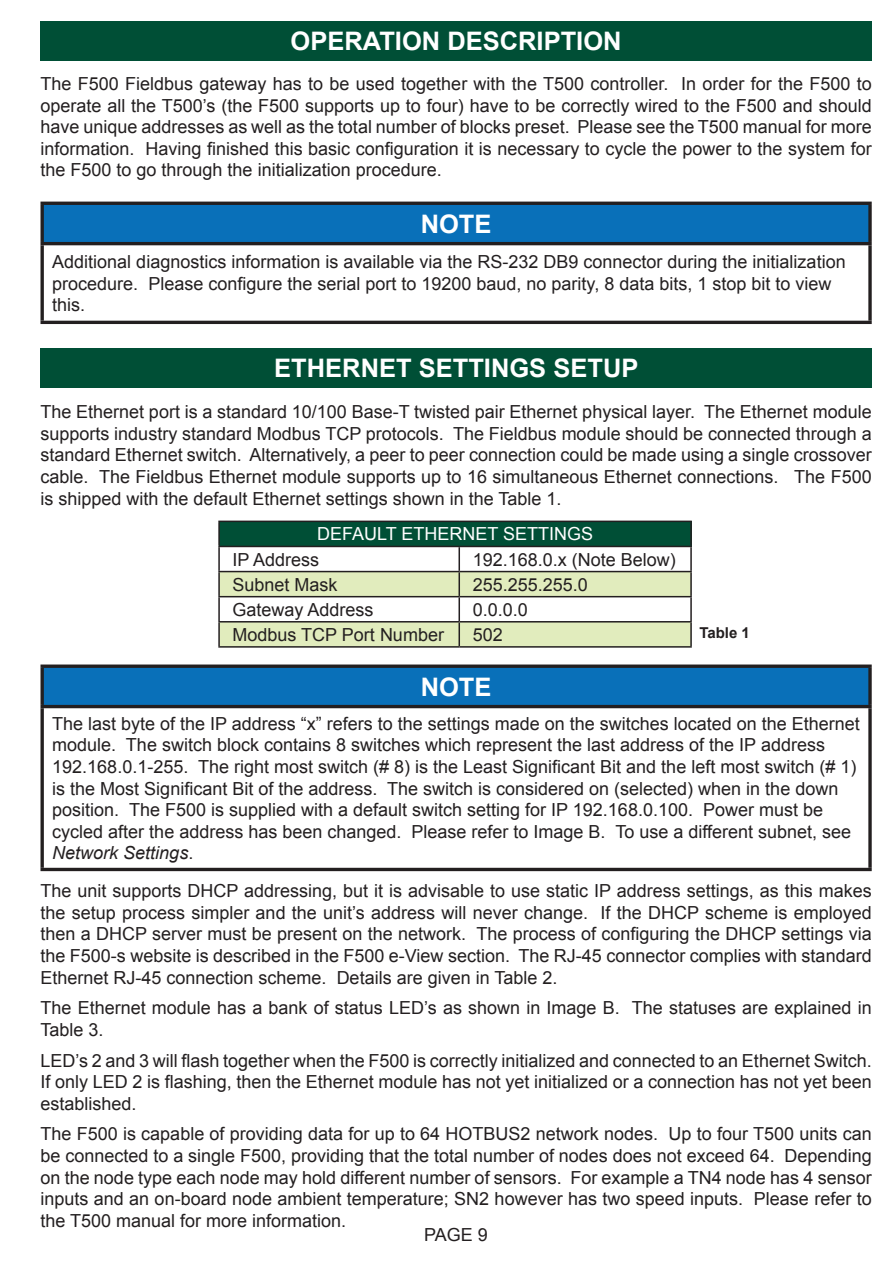
<style>
.page{position:relative;width:893px;height:1263px;background:#fff}
.page>*{position:absolute;margin:0;border:0;box-sizing:border-box;transform-origin:0 0}
.t1{font:700 25.5px "Arial";color:#fff}
.t2{font:18px/21.6px "Arial";color:#231f20;text-align:justify}
.t3{font:18px "Arial";color:#fff}
.t4{font:700 15px "Arial";color:#231f20}
.s1{font-style:italic}
</style>
<div class="page">
<div style="left:40px;top:21px;width:832px;height:40px;background:#004f36"></div>
<div style="left:42px;top:203px;width:828px;height:41px;background:#0970b9"></div>
<hr style="left:40px;top:202px;width:832px;height:3px;background:#231f20">
<hr style="left:41px;top:205px;width:3px;height:37px;background:#231f20">
<svg style="left:868px;top:205px;width:4px;height:37px"></svg>
<hr style="left:40px;top:242px;width:832px;height:3px;background:#231f20">
<hr style="left:41px;top:245px;width:3px;height:76px;background:#231f20">
<svg style="left:868px;top:245px;width:4px;height:76px"></svg>
<hr style="left:40px;top:321px;width:832px;height:3px;background:#231f20">
<div style="left:42px;top:666px;width:828px;height:40px;background:#0970b9"></div>
<svg style="left:40px;top:664px;width:832px;height:4px;background:#3f3e41"></svg>
<hr style="left:41px;top:668px;width:3px;height:37px;background:#231f20">
<svg style="left:868px;top:668px;width:4px;height:37px"></svg>
<hr style="left:40px;top:705px;width:832px;height:3px;background:#231f20">
<hr style="left:41px;top:708px;width:3px;height:160px;background:#231f20">
<svg style="left:868px;top:708px;width:4px;height:160px"></svg>
<hr style="left:40px;top:868px;width:832px;height:3px;background:#231f20">
<div style="left:219px;top:521px;width:472px;height:25px;background:#004f36"></div>
<svg style="left:220px;top:572px;width:470px;height:74px"></svg>
<hr style="left:218px;top:521px;width:241px;height:1px;background:#231f20">
<hr style="left:218px;top:522px;width:2px;height:24px;background:#231f20">
<hr style="left:459px;top:521px;width:233px;height:1px;background:#231f20">
<hr style="left:690px;top:522px;width:2px;height:24px;background:#231f20">
<hr style="left:218px;top:546px;width:241px;height:1px;background:#231f20">
<hr style="left:218px;top:547px;width:2px;height:24px;background:#231f20">
<hr style="left:459px;top:546px;width:233px;height:1px;background:#231f20">
<hr style="left:458px;top:547px;width:2px;height:24px;background:#231f20">
<hr style="left:690px;top:547px;width:2px;height:24px;background:#231f20">
<hr style="left:218px;top:571px;width:241px;height:1px;background:#231f20">
<hr style="left:218px;top:572px;width:2px;height:24px;background:#231f20">
<hr style="left:459px;top:571px;width:233px;height:1px;background:#231f20">
<hr style="left:458px;top:572px;width:2px;height:24px;background:#231f20">
<hr style="left:690px;top:572px;width:2px;height:24px;background:#231f20">
<hr style="left:218px;top:596px;width:241px;height:1px;background:#231f20">
<hr style="left:218px;top:597px;width:2px;height:24px;background:#231f20">
<hr style="left:459px;top:596px;width:233px;height:1px;background:#231f20">
<hr style="left:458px;top:597px;width:2px;height:24px;background:#231f20">
<hr style="left:690px;top:597px;width:2px;height:24px;background:#231f20">
<hr style="left:218px;top:621px;width:241px;height:1px;background:#231f20">
<hr style="left:218px;top:622px;width:2px;height:24px;background:#231f20">
<hr style="left:459px;top:621px;width:233px;height:1px;background:#231f20">
<hr style="left:458px;top:622px;width:2px;height:24px;background:#231f20">
<hr style="left:690px;top:622px;width:2px;height:24px;background:#231f20">
<hr style="left:218px;top:646px;width:241px;height:2px;background:#231f20">
<hr style="left:459px;top:646px;width:233px;height:2px;background:#231f20">
<div style="left:40px;top:348px;width:832px;height:39px;background:#004f36"></div>
<p class="t1" style="left:291px;top:24px;width:333px">OPERATION DESCRIPTION</p>
<p class="t2" style="left:40px;top:73px;width:833px">The F500 Fieldbus gateway has to be used together with the T500 controller. In order for the F500 to operate all the T500’s (the F500 supports up to four) have to be correctly wired to the F500 and should have unique addresses as well as the total number of blocks preset. Please see the T500 manual for more information. Having finished this basic configuration it is necessary to cycle the power to the system for the F500 to go through the initialization procedure.</p>
<p class="t1" style="left:421px;top:207px;width:72px">NOTE</p>
<p class="t2" style="left:52px;top:251px;width:795px;text-align:left">Additional diagnostics information is available via the RS-232 DB9 connector during the initialization procedure. Please configure the serial port to 19200 baud, no parity, 8 data bits, 1 stop bit to view this.</p>
<p class="t1" style="left:274px;top:351px;width:366px">ETHERNET SETTINGS SETUP</p>
<p class="t2" style="left:40px;top:401px;width:833px">The Ethernet port is a standard 10/100 Base-T twisted pair Ethernet physical layer. The Ethernet module supports industry standard Modbus TCP protocols. The Fieldbus module should be connected through a standard Ethernet switch. Alternatively, a peer to peer connection could be made using a single crossover cable. The Fieldbus Ethernet module supports up to 16 simultaneous Ethernet connections. The F500 is shipped with the default Ethernet settings shown in the Table 1.</p>
<p class="t3" style="left:317px;top:522px;width:278px">DEFAULT ETHERNET SETTINGS</p>
<p class="t2" style="left:233px;top:549px;width:88px">IP Address</p>
<p class="t2" style="left:473px;top:549px;width:205px">192.168.0.x (Note Below)</p>
<p class="t2" style="left:233px;top:574px;width:107px">Subnet Mask</p>
<p class="t2" style="left:473px;top:574px;width:117px">255.255.255.0</p>
<p class="t2" style="left:233px;top:599px;width:143px">Gateway Address</p>
<p class="t2" style="left:473px;top:599px;width:57px">0.0.0.0</p>
<p class="t2" style="left:233px;top:624px;width:213px">Modbus TCP Port Number</p>
<p class="t2" style="left:473px;top:624px;width:32px">502</p>
<p class="t4" style="left:699px;top:623px;width:52px">Table 1</p>
<p class="t1" style="left:421px;top:670px;width:72px">NOTE</p>
<p class="t2" style="left:52px;top:713px;width:809px;text-align:left">The last byte of the IP address “x” refers to the settings made on the switches located on the Ethernet module. The switch block contains 8 switches which represent the last address of the IP address 192.168.0.1-255. The right most switch (# 8) is the Least Significant Bit and the left most switch (# 1) is the Most Significant Bit of the address. The switch is considered on (selected) when in the down position. The F500 is supplied with a default switch setting for IP 192.168.0.100. Power must be cycled after the address has been changed. Please refer to Image B. To use a different subnet, see <span class="s1">Network Settings</span>.</p>
<p class="t2" style="left:40px;top:880px;width:833px">The unit supports DHCP addressing, but it is advisable to use static IP address settings, as this makes the setup process simpler and the unit’s address will never change. If the DHCP scheme is employed then a DHCP server must be present on the network. The process of configuring the DHCP settings via the F500-s website is described in the F500 e-View section. The RJ-45 connector complies with standard Ethernet RJ-45 connection scheme. Details are given in Table 2.</p>
<p class="t2" style="left:40px;top:997px;width:833px">The Ethernet module has a bank of status LED’s as shown in Image B. The statuses are explained in<br>Table 3.</p>
<p class="t2" style="left:40px;top:1049px;width:833px">LED’s 2 and 3 will flash together when the F500 is correctly initialized and connected to an Ethernet Switch.<br>If only LED 2 is flashing, then the Ethernet module has not yet initialized or a connection has not yet been established.</p>
<p class="t2" style="left:40px;top:1123px;width:833px">The F500 is capable of providing data for up to 64 HOTBUS2 network nodes. Up to four T500 units can be connected to a single F500, providing that the total number of nodes does not exceed 64. Depending on the node type each node may hold different number of sensors. For example a TN4 node has 4 sensor inputs and an on-board node ambient temperature; SN2 however has two speed inputs. Please refer to the T500 manual for more information.</p>
<p class="t2" style="left:424px;top:1223px;width:65px">PAGE 9</p>
</div>
